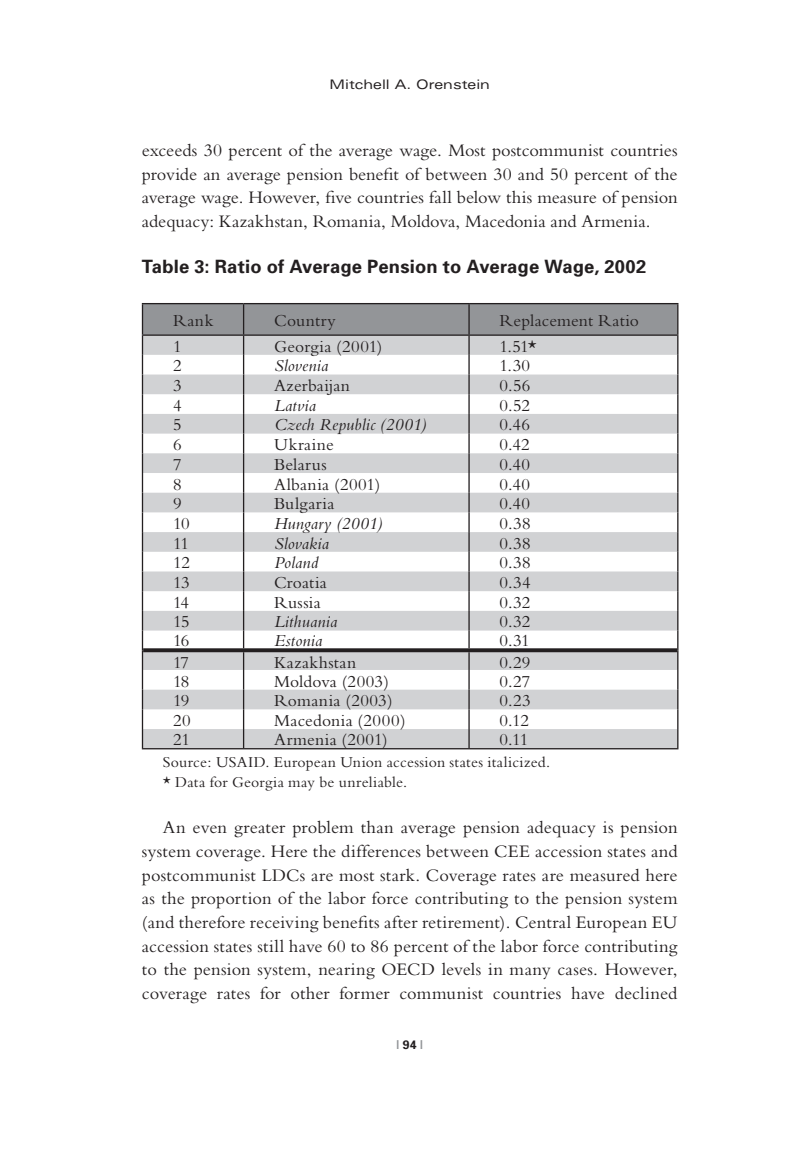
<style>
.page{position:relative;width:788px;height:1166px;background:#fff}
.page>*{position:absolute;margin:0;border:0;box-sizing:border-box;transform-origin:0 0}
.t1{font:18.38px/23.6px "Bembo";letter-spacing:.01em;color:#231f20;text-align:justify}
.t2{font:700 18.38px "Univers";letter-spacing:.01em;color:#231f20}
.t3{font:17.5px "Bembo";letter-spacing:.02em;color:#231f20}
.t4{font:italic 17.5px "Bembo";letter-spacing:.01em;color:#231f20}
.t5{font:15.75px/20.1px "Bembo";letter-spacing:.015em;color:#231f20}
.t6{font:expanded 13.12px "Univers";color:#231f20}
.t7{font:700 12.25px "Univers";color:#939598}
.s1{color:#231f20}
</style>
<div class="page">
<svg style="left:142px;top:303px;width:536px;height:445px"></svg>
<hr style="left:142px;top:748px;width:536px;height:1px;background:#231f20">
<hr style="left:142px;top:334px;width:536px;height:2px;background:#231f20">
<svg style="left:143px;top:648px;width:534px;height:4px;background:#332f30"></svg>
<p class="t6" style="left:329px;top:76px;width:162px">Mitchell A. Orenstein</p>
<p class="t1" style="left:142px;top:138px;width:537px">exceeds 30 percent of the average wage. Most postcommunist countries provide an average pension benefit of between 30 and 50 percent of the average wage. However, five countries fall below this measure of pension adequacy: Kazakhstan, Romania, Moldova, Macedonia and Armenia.</p>
<p class="t2" style="left:142px;top:255px;width:506px">Table 3: Ratio of Average Pension to Average Wage, 2002</p>
<p class="t3" style="left:173px;top:310px;width:42px">Rank</p>
<p class="t3" style="left:274px;top:310px;width:63px">Country</p>
<p class="t3" style="left:499px;top:310px;width:141px">Replacement Ratio</p>
<p class="t3" style="left:173px;top:336px;width:10px">1</p>
<p class="t3" style="left:274px;top:336px;width:110px">Georgia (2001)</p>
<p class="t3" style="left:499px;top:336px;width:39px">1.51*</p>
<p class="t3" style="left:173px;top:356px;width:10px">2</p>
<p class="t4" style="left:274px;top:355px;width:56px">Slovenia</p>
<p class="t3" style="left:499px;top:356px;width:32px">1.30</p>
<p class="t3" style="left:173px;top:375px;width:10px">3</p>
<p class="t3" style="left:274px;top:375px;width:77px">Azerbaijan</p>
<p class="t3" style="left:499px;top:375px;width:32px">0.56</p>
<p class="t3" style="left:173px;top:395px;width:10px">4</p>
<p class="t4" style="left:274px;top:395px;width:43px">Latvia</p>
<p class="t3" style="left:499px;top:395px;width:32px">0.52</p>
<p class="t3" style="left:173px;top:415px;width:10px">5</p>
<p class="t4" style="left:274px;top:415px;width:154px">Czech Republic (2001)</p>
<p class="t3" style="left:499px;top:415px;width:32px">0.46</p>
<p class="t3" style="left:173px;top:434px;width:10px">6</p>
<p class="t3" style="left:274px;top:434px;width:61px">Ukraine</p>
<p class="t3" style="left:499px;top:434px;width:32px">0.42</p>
<p class="t3" style="left:173px;top:454px;width:10px">7</p>
<p class="t3" style="left:274px;top:454px;width:54px">Belarus</p>
<p class="t3" style="left:499px;top:454px;width:32px">0.40</p>
<p class="t3" style="left:173px;top:474px;width:10px">8</p>
<p class="t3" style="left:274px;top:474px;width:108px">Albania (2001)</p>
<p class="t3" style="left:499px;top:474px;width:32px">0.40</p>
<p class="t3" style="left:173px;top:493px;width:10px">9</p>
<p class="t3" style="left:274px;top:493px;width:62px">Bulgaria</p>
<p class="t3" style="left:499px;top:493px;width:32px">0.40</p>
<p class="t3" style="left:173px;top:513px;width:18px">10</p>
<p class="t4" style="left:274px;top:513px;width:110px">Hungary (2001)</p>
<p class="t3" style="left:499px;top:513px;width:33px">0.38</p>
<p class="t3" style="left:173px;top:533px;width:18px">11</p>
<p class="t4" style="left:274px;top:533px;width:56px">Slovakia</p>
<p class="t3" style="left:499px;top:533px;width:33px">0.38</p>
<p class="t3" style="left:173px;top:552px;width:19px">12</p>
<p class="t4" style="left:274px;top:552px;width:46px">Poland</p>
<p class="t3" style="left:499px;top:552px;width:33px">0.38</p>
<p class="t3" style="left:173px;top:572px;width:18px">13</p>
<p class="t3" style="left:274px;top:572px;width:54px">Croatia</p>
<p class="t3" style="left:499px;top:572px;width:33px">0.34</p>
<p class="t3" style="left:173px;top:592px;width:18px">14</p>
<p class="t3" style="left:274px;top:592px;width:48px">Russia</p>
<p class="t3" style="left:499px;top:592px;width:32px">0.32</p>
<p class="t3" style="left:173px;top:611px;width:18px">15</p>
<p class="t4" style="left:274px;top:611px;width:65px">Lithuania</p>
<p class="t3" style="left:499px;top:611px;width:32px">0.32</p>
<p class="t3" style="left:173px;top:630px;width:18px">16</p>
<p class="t4" style="left:274px;top:630px;width:50px">Estonia</p>
<p class="t3" style="left:499px;top:630px;width:32px">0.31</p>
<p class="t3" style="left:173px;top:652px;width:18px">17</p>
<p class="t3" style="left:274px;top:652px;width:84px">Kazakhstan</p>
<p class="t3" style="left:499px;top:652px;width:32px">0.29</p>
<p class="t3" style="left:173px;top:671px;width:18px">18</p>
<p class="t3" style="left:274px;top:671px;width:116px">Moldova (2003)</p>
<p class="t3" style="left:499px;top:671px;width:32px">0.27</p>
<p class="t3" style="left:173px;top:690px;width:18px">19</p>
<p class="t3" style="left:274px;top:690px;width:120px">Romania (2003)</p>
<p class="t3" style="left:499px;top:690px;width:33px">0.23</p>
<p class="t3" style="left:173px;top:710px;width:19px">20</p>
<p class="t3" style="left:274px;top:710px;width:133px">Macedonia (2000)</p>
<p class="t3" style="left:499px;top:710px;width:31px">0.12</p>
<p class="t3" style="left:173px;top:729px;width:18px">21</p>
<p class="t3" style="left:274px;top:729px;width:115px">Armenia (2001)</p>
<p class="t3" style="left:499px;top:729px;width:30px">0.11</p>
<p class="t5" style="left:163px;top:751px;width:389px">Source: USAID. European Union accession states italicized. * Data for Georgia may be unreliable.</p>
<p class="t1" style="left:142px;top:815px;width:537px;text-indent:21px">An even greater problem than average pension adequacy is pension system coverage. Here the differences between CEE accession states and postcommunist LDCs are most stark. Coverage rates are measured here as the proportion of the labor force contributing to the pension system (and therefore receiving benefits after retirement). Central European EU accession states still have 60 to 86 percent of the labor force contributing to the pension system, nearing OECD levels in many cases. However, coverage rates for other former communist countries have declined</p>
<p class="t7" style="left:396px;top:1036px;width:29px">| <span class="s1">94</span> |</p>
</div>
